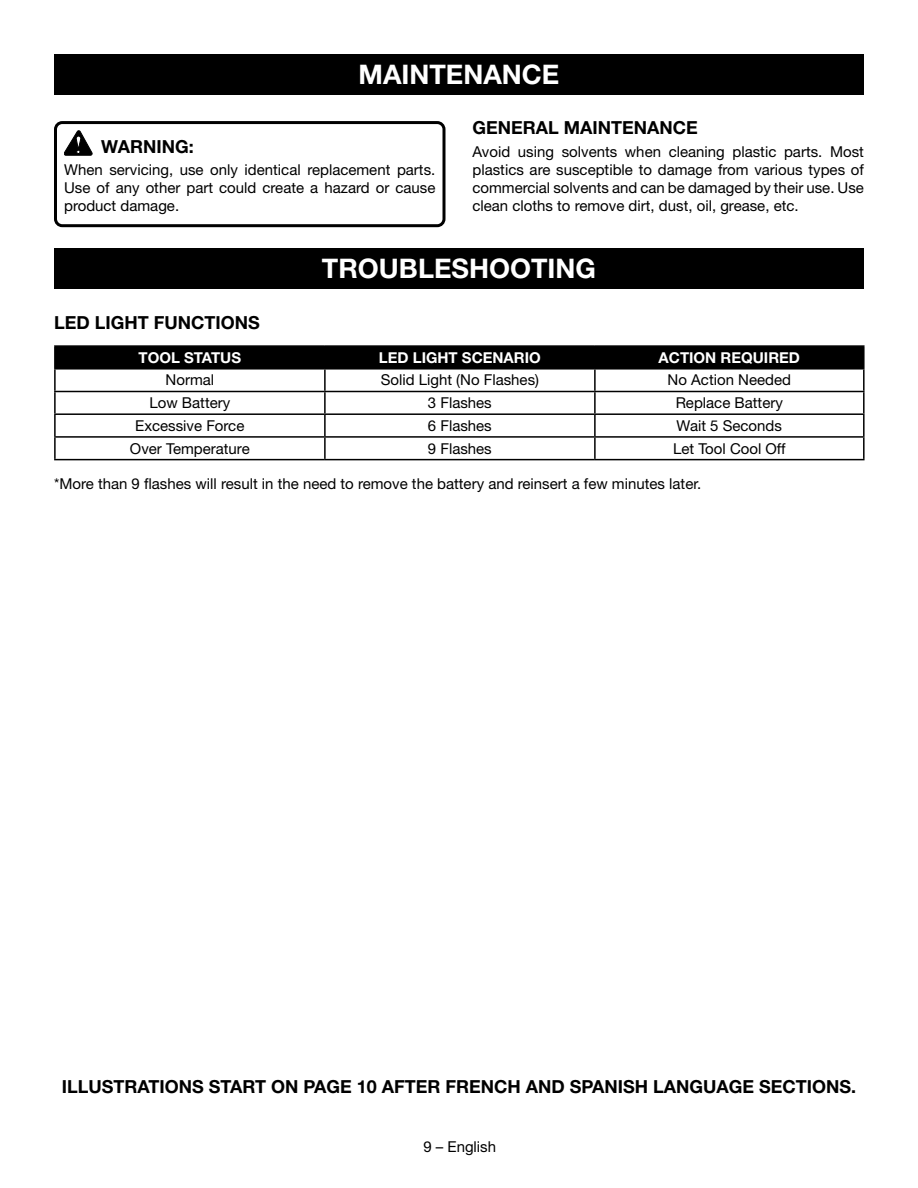
<style>
.page{position:relative;width:918px;height:1188px;background:#fff}
.page>*{position:absolute;margin:0;border:0;box-sizing:border-box;transform-origin:0 0}
.HEADING{font:700 27px "Helvetica Neue LT Std";color:#fff}
.Heading_2{font:700 18px "Helvetica Neue LT Std";color:#000}
.Heading_2_no_space{font:700 18px "Helvetica Neue LT Std";color:#000}
.Warning{font:700 18px "Helvetica Neue LT Std";color:#000}
.Body_text{font:15px/18px "Helvetica Neue LT Std";color:#000;text-align:justify}
.Chart_Text{font:15px "Helvetica Neue LT Std";color:#000}
.Warning_text{font:15px/18px "Helvetica Neue LT Std";color:#000;text-align:justify}
.Heading_2_no_space-2{font:15px "Helvetica Neue LT Std";color:#000}
.Chart_Header{font:700 15px "Helvetica Neue LT Std";color:#fff}
</style>
<div class="page">
<div style="left:54px;top:121px;width:392px;height:106px;border:3px solid #000;border-radius:7px"></div>
<svg style="left:64px;top:131px;width:28px;height:24px"></svg>
<div style="left:54px;top:54px;width:810px;height:40px;background:#000"></div>
<div style="left:54px;top:248px;width:810px;height:41px;background:#000"></div>
<div style="left:56px;top:347px;width:807px;height:21px;background:#000"></div>
<hr style="left:54px;top:345px;width:271px;height:2px;background:#000">
<hr style="left:54px;top:347px;width:2px;height:21px;background:#000">
<hr style="left:325px;top:345px;width:270px;height:2px;background:#000">
<hr style="left:324px;top:347px;width:2px;height:21px;background:#000">
<hr style="left:595px;top:345px;width:270px;height:2px;background:#000">
<hr style="left:594px;top:347px;width:2px;height:21px;background:#000">
<hr style="left:863px;top:347px;width:2px;height:21px;background:#000">
<hr style="left:54px;top:368px;width:271px;height:2px;background:#000">
<hr style="left:54px;top:370px;width:2px;height:21px;background:#000">
<hr style="left:325px;top:368px;width:270px;height:2px;background:#000">
<hr style="left:324px;top:370px;width:2px;height:21px;background:#000">
<hr style="left:595px;top:368px;width:270px;height:2px;background:#000">
<hr style="left:594px;top:370px;width:2px;height:21px;background:#000">
<hr style="left:863px;top:370px;width:2px;height:21px;background:#000">
<hr style="left:54px;top:391px;width:271px;height:1px;background:#000">
<hr style="left:54px;top:392px;width:2px;height:21px;background:#000">
<hr style="left:325px;top:391px;width:270px;height:1px;background:#000">
<hr style="left:324px;top:392px;width:2px;height:21px;background:#000">
<hr style="left:595px;top:391px;width:270px;height:1px;background:#000">
<hr style="left:594px;top:392px;width:2px;height:21px;background:#000">
<hr style="left:863px;top:392px;width:2px;height:21px;background:#000">
<hr style="left:54px;top:413px;width:271px;height:2px;background:#000">
<hr style="left:54px;top:415px;width:2px;height:21px;background:#000">
<hr style="left:325px;top:413px;width:270px;height:2px;background:#000">
<hr style="left:324px;top:415px;width:2px;height:21px;background:#000">
<hr style="left:595px;top:413px;width:270px;height:2px;background:#000">
<hr style="left:594px;top:415px;width:2px;height:21px;background:#000">
<hr style="left:863px;top:415px;width:2px;height:21px;background:#000">
<hr style="left:54px;top:436px;width:271px;height:2px;background:#000">
<hr style="left:54px;top:438px;width:2px;height:21px;background:#000">
<hr style="left:325px;top:436px;width:270px;height:2px;background:#000">
<hr style="left:324px;top:438px;width:2px;height:21px;background:#000">
<hr style="left:595px;top:436px;width:270px;height:2px;background:#000">
<hr style="left:594px;top:438px;width:2px;height:21px;background:#000">
<hr style="left:863px;top:438px;width:2px;height:21px;background:#000">
<hr style="left:54px;top:459px;width:271px;height:1px;background:#000">
<hr style="left:325px;top:459px;width:270px;height:1px;background:#000">
<hr style="left:595px;top:459px;width:270px;height:1px;background:#000">
<p class="HEADING" style="left:359px;top:58px;width:202px">MAINTENANCE</p>
<p class="Warning" style="left:101px;top:135px;width:94px">WARNING:</p>
<p class="Warning_text" style="left:64px;top:161px;width:373px">When servicing, use only identical replacement parts.<br>Use of any other part could create a hazard or cause product damage.</p>
<p class="Heading_2" style="left:472px;top:117px;width:227px">GENERAL MAINTENANCE</p>
<p class="Body_text" style="left:472px;top:142px;width:393px">Avoid using solvents when cleaning plastic parts. Most plastics are susceptible to damage from various types of commercial solvents and can be damaged by their use. Use clean cloths to remove dirt, dust, oil, grease, etc.</p>
<p class="HEADING" style="left:322px;top:252px;width:276px">TROUBLESHOOTING</p>
<p class="Heading_2_no_space" style="left:54px;top:311px;width:207px">LED LIGHT FUNCTIONS</p>
<p class="Chart_Header" style="left:139px;top:348px;width:104px">TOOL STATUS</p>
<p class="Chart_Header" style="left:379px;top:348px;width:163px">LED LIGHT SCENARIO</p>
<p class="Chart_Header" style="left:659px;top:348px;width:143px">ACTION REQUIRED</p>
<p class="Chart_Text" style="left:166px;top:371px;width:50px">Normal</p>
<p class="Chart_Text" style="left:381px;top:371px;width:160px">Solid Light (No Flashes)</p>
<p class="Chart_Text" style="left:668px;top:371px;width:125px">No Action Needed</p>
<p class="Chart_Text" style="left:149px;top:394px;width:82px">Low Battery</p>
<p class="Chart_Text" style="left:428px;top:394px;width:65px">3 Flashes</p>
<p class="Chart_Text" style="left:676px;top:394px;width:109px">Replace Battery</p>
<p class="Chart_Text" style="left:135px;top:416px;width:111px">Excessive Force</p>
<p class="Chart_Text" style="left:428px;top:416px;width:65px">6 Flashes</p>
<p class="Chart_Text" style="left:677px;top:416px;width:107px">Wait 5 Seconds</p>
<p class="Chart_Text" style="left:130px;top:439px;width:121px">Over Temperature</p>
<p class="Chart_Text" style="left:428px;top:439px;width:65px">9 Flashes</p>
<p class="Chart_Text" style="left:673px;top:439px;width:114px">Let Tool Cool Off</p>
<p class="Heading_2_no_space-2" style="left:54px;top:474px;width:649px">*More than 9 flashes will result in the need to remove the battery and reinsert a few minutes later.</p>
<p class="Heading_2" style="left:62px;top:1075px;width:796px">ILLUSTRATIONS START ON PAGE 10 AFTER FRENCH AND SPANISH LANGUAGE SECTIONS.</p>
<p class="Body_text" style="left:423px;top:1138px;width:74px">9 – English</p>
</div>
